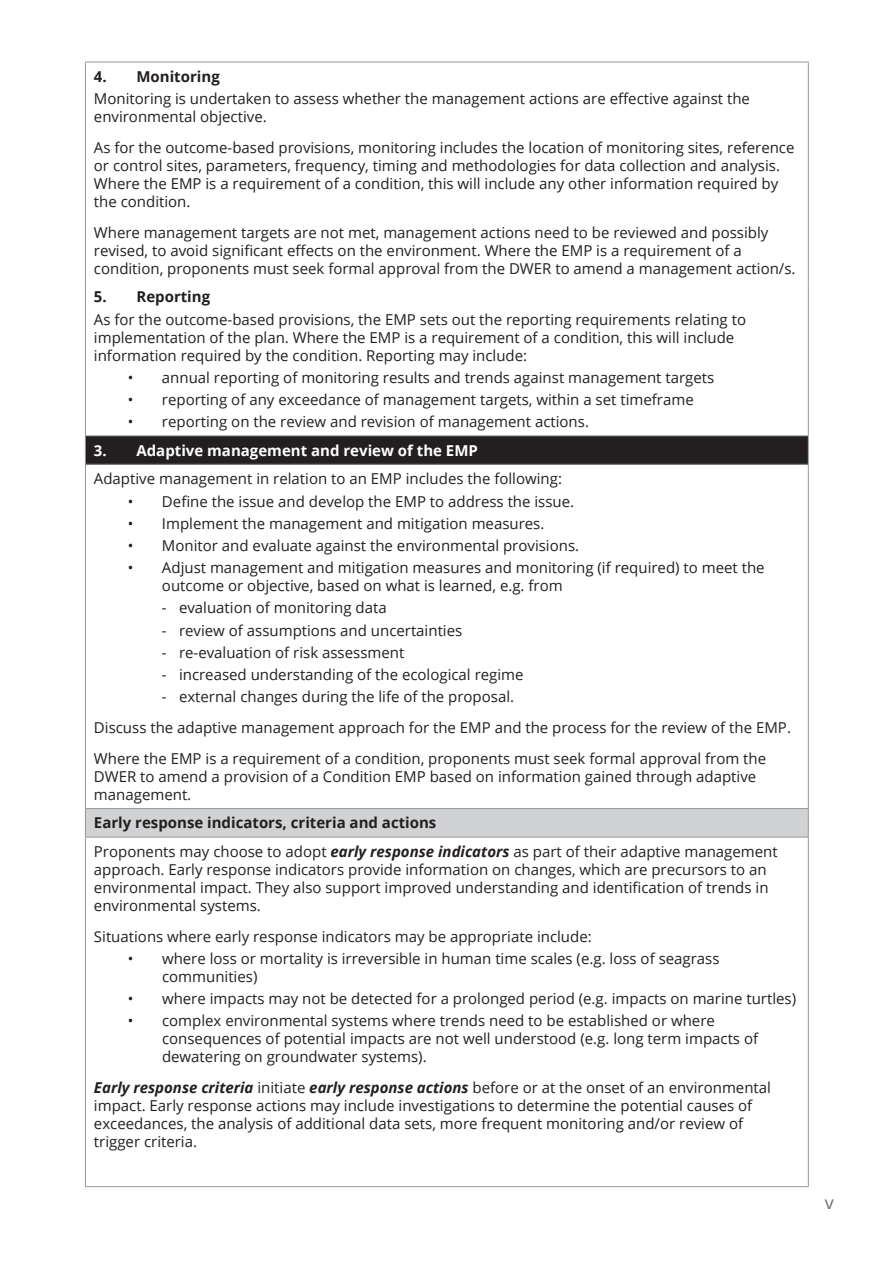
<style>
.page{position:relative;width:893px;height:1263px;background:#fff}
.page>*{position:absolute;margin:0;border:0;box-sizing:border-box;transform-origin:0 0}
.t1{font:18px "Open Sans";color:#6c6d70}
.t2{font:15px/18px "Open Sans";color:#231f20}
.t3{font:700 15px "Open Sans";color:#fff}
.t4{font:700 15px "Open Sans";color:#231f20}
.s1{font-weight:700}
.s2{font-weight:700;font-style:italic}
</style>
<div class="page">
<div style="left:85px;top:436px;width:723px;height:28px;background:#231f20"></div>
<div style="left:85px;top:809px;width:723px;height:28px;background:#d1d2d4"></div>
<hr style="left:85px;top:62px;width:1px;height:220px;background:#939598">
<hr style="left:808px;top:62px;width:1px;height:220px;background:#939598">
<hr style="left:85px;top:435px;width:724px;height:1px;background:#939598">
<svg style="left:85px;top:436px;width:1px;height:28px"></svg>
<svg style="left:808px;top:436px;width:1px;height:28px"></svg>
<hr style="left:85px;top:464px;width:724px;height:1px;background:#939598">
<hr style="left:85px;top:465px;width:1px;height:343px;background:#939598">
<hr style="left:808px;top:465px;width:1px;height:343px;background:#939598">
<hr style="left:85px;top:808px;width:724px;height:1px;background:#939598">
<svg style="left:85px;top:809px;width:1px;height:28px"></svg>
<svg style="left:808px;top:809px;width:1px;height:28px"></svg>
<hr style="left:85px;top:837px;width:724px;height:1px;background:#939598">
<hr style="left:85px;top:837px;width:1px;height:349px;background:#939598">
<hr style="left:808px;top:837px;width:1px;height:349px;background:#939598">
<hr style="left:85px;top:1186px;width:724px;height:1px;background:#939598">
<hr style="left:85px;top:62px;width:724px;height:1px;background:#939598">
<hr style="left:85px;top:282px;width:1px;height:153px;background:#939598">
<hr style="left:808px;top:282px;width:1px;height:153px;background:#939598">
<p class="t4" style="left:94px;top:66px;width:127px">4. Monitoring</p>
<p class="t2" style="left:94px;top:89px;width:657px">Monitoring is undertaken to assess whether the management actions are effective against the environmental objective.</p>
<p class="t2" style="left:94px;top:138px;width:702px">As for the outcome-based provisions, monitoring includes the location of monitoring sites, reference or control sites, parameters, frequency, timing and methodologies for data collection and analysis.<br>Where the EMP is a requirement of a condition, this will include any other information required by the condition.</p>
<p class="t2" style="left:94px;top:223px;width:703px">Where management targets are not met, management actions need to be reviewed and possibly revised, to avoid significant effects on the environment. Where the EMP is a requirement of a condition, proponents must seek formal approval from the DWER to amend a management action/s.</p>
<p class="t4" style="left:94px;top:286px;width:118px">5. Reporting</p>
<p class="t2" style="left:94px;top:310px;width:654px">As for the outcome-based provisions, the EMP sets out the reporting requirements relating to implementation of the plan. Where the EMP is a requirement of a condition, this will include information required by the condition. Reporting may include:</p>
<p class="t2" style="left:128px;top:368px;width:588px">• annual reporting of monitoring results and trends against management targets</p>
<p class="t2" style="left:128px;top:390px;width:567px">• reporting of any exceedance of management targets, within a set timeframe</p>
<p class="t2" style="left:128px;top:412px;width:463px">• reporting on the review and revision of management actions.</p>
<p class="t3" style="left:94px;top:440px;width:385px">3. Adaptive management and review of the EMP</p>
<p class="t2" style="left:94px;top:469px;width:470px">Adaptive management in relation to an EMP includes the following:</p>
<p class="t2" style="left:128px;top:492px;width:448px">• Define the issue and develop the EMP to address the issue.</p>
<p class="t2" style="left:128px;top:514px;width:418px">• Implement the management and mitigation measures.</p>
<p class="t2" style="left:128px;top:536px;width:453px">• Monitor and evaluate against the environmental provisions.</p>
<p class="t2" style="left:162px;top:558px;width:604px;text-indent:-34px">• Adjust management and mitigation measures and monitoring (if required) to meet the outcome or objective, based on what is learned, e.g. from</p>
<p class="t2" style="left:162px;top:599px;width:226px">- evaluation of monitoring data</p>
<p class="t2" style="left:162px;top:621px;width:302px">- review of assumptions and uncertainties</p>
<p class="t2" style="left:162px;top:643px;width:244px">- re-evaluation of risk assessment</p>
<p class="t2" style="left:162px;top:665px;width:363px">- increased understanding of the ecological regime</p>
<p class="t2" style="left:94px;top:681px;width:698px;line-height:30.8px;text-indent:68px">- external changes during the life of the proposal.<br>Discuss the adaptive management approach for the EMP and the process for the review of the EMP.<br>Where the EMP is a requirement of a condition, proponents must seek formal approval from the</p>
<p class="t2" style="left:94px;top:767px;width:664px">DWER to amend a provision of a Condition EMP based on information gained through adaptive management.</p>
<p class="t2" style="left:94px;top:808px;width:685px;line-height:28.5px"><span class="s1">Early response indicators, criteria and actions<br></span>Proponents may choose to adopt <span class="s2">early response indicators</span> as part of their adaptive management</p>
<p class="t2" style="left:94px;top:860px;width:676px;text-align:justify">approach. Early response indicators provide information on changes, which are precursors to an environmental impact. They also support improved understanding and identification of trends in environmental systems.</p>
<p class="t2" style="left:94px;top:927px;width:499px">Situations where early response indicators may be appropriate include:</p>
<p class="t2" style="left:162px;top:949px;width:559px;text-indent:-34px">• where loss or mortality is irreversible in human time scales (e.g. loss of seagrass communities)</p>
<p class="t2" style="left:128px;top:989px;width:670px">• where impacts may not be detected for a prolonged period (e.g. impacts on marine turtles)</p>
<p class="t2" style="left:162px;top:1012px;width:598px;text-indent:-34px">• complex environmental systems where trends need to be established or where consequences of potential impacts are not well understood (e.g. long term impacts of dewatering on groundwater systems).</p>
<p class="t2" style="left:94px;top:1078px;width:678px"><span class="s2">Early response criteria</span> initiate <span class="s2">early response actions</span> before or at the onset of an environmental impact. Early response actions may include investigations to determine the potential causes of exceedances, the analysis of additional data sets, more frequent monitoring and/or review of trigger criteria.</p>
<p class="t1" style="left:825px;top:1190px;width:11px">v</p>
</div>
